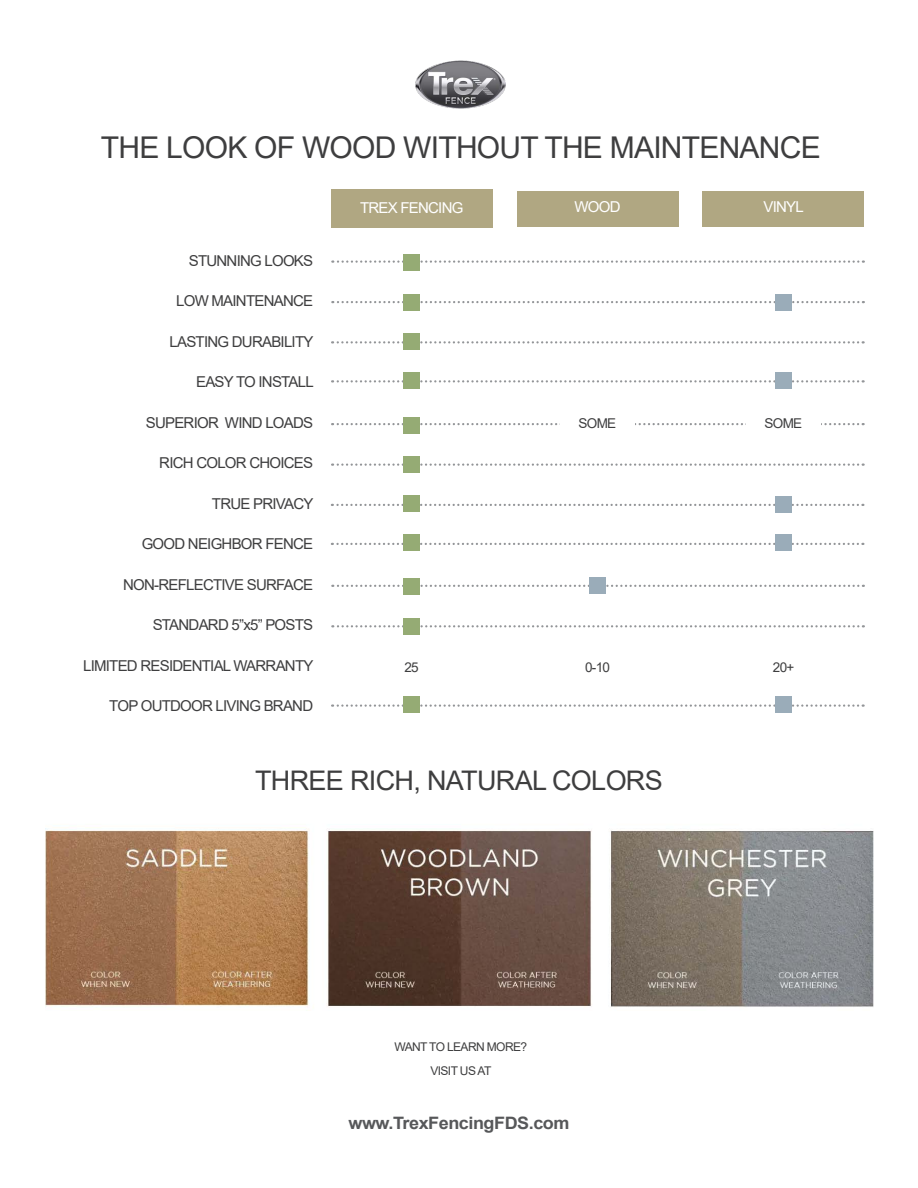
<style>
.page{position:relative;width:918px;height:1188px;background:#fff}
.page>*{position:absolute;margin:0;border:0;box-sizing:border-box;transform-origin:0 0}
.t1{font:30px "Arial";letter-spacing:-.025em;color:#3e3e3f}
.t2{font:27px "Arial";letter-spacing:-.025em;color:#3e3e3f}
.t3{font:700 17.1px "Arial";letter-spacing:-.025em;color:#57585a;scale:1.05 1}
.t4{font:15px "Arial";letter-spacing:-.05em;color:#3e3e3f}
.t5{font:15px "Arial";letter-spacing:-.05em;color:#fff}
.t6{font:13.5px "Arial";letter-spacing:-.05em;color:#3e3e3f}
.t7{font:12px "Arial";letter-spacing:-.05em;color:#3e3e3f}
</style>
<div class="page">
<img style="left:45px;top:828px;width:828px;height:179px">
<div style="left:331px;top:190px;width:161px;height:35px;background:#b0a782"></div>
<div style="left:331px;top:192px;width:161px;height:35px;background:#b0a782"></div>
<div style="left:517px;top:191px;width:161px;height:35px;background:#b0a782"></div>
<div style="left:703px;top:191px;width:161px;height:35px;background:#b0a782"></div>
<svg style="left:332px;top:260px;width:532px;height:3px"></svg>
<svg style="left:332px;top:301px;width:532px;height:2px"></svg>
<svg style="left:332px;top:341px;width:532px;height:3px"></svg>
<svg style="left:332px;top:380px;width:532px;height:2px"></svg>
<div style="left:403px;top:254px;width:17px;height:17px;background:#95ab74"></div>
<div style="left:403px;top:294px;width:17px;height:16px;background:#95ab74"></div>
<div style="left:403px;top:333px;width:17px;height:17px;background:#95ab74"></div>
<div style="left:403px;top:372px;width:17px;height:17px;background:#95ab74"></div>
<div style="left:775px;top:294px;width:17px;height:16px;background:#9aacb9"></div>
<div style="left:775px;top:372px;width:17px;height:17px;background:#9aacb9"></div>
<svg style="left:332px;top:423px;width:532px;height:2px"></svg>
<svg style="left:332px;top:464px;width:532px;height:2px"></svg>
<svg style="left:332px;top:504px;width:531px;height:2px"></svg>
<svg style="left:332px;top:543px;width:531px;height:2px"></svg>
<div style="left:403px;top:417px;width:17px;height:17px;background:#95ab74"></div>
<div style="left:403px;top:456px;width:17px;height:17px;background:#95ab74"></div>
<div style="left:403px;top:495px;width:17px;height:17px;background:#95ab74"></div>
<div style="left:403px;top:534px;width:17px;height:17px;background:#95ab74"></div>
<div style="left:775px;top:534px;width:17px;height:17px;background:#9aacb9"></div>
<div style="left:560px;top:418px;width:75px;height:12px;background:#fff"></div>
<div style="left:746px;top:418px;width:75px;height:12px;background:#fff"></div>
<div style="left:775px;top:497px;width:17px;height:16px;background:#9aacb9"></div>
<svg style="left:332px;top:585px;width:532px;height:2px"></svg>
<svg style="left:332px;top:625px;width:532px;height:2px"></svg>
<svg style="left:332px;top:704px;width:532px;height:3px"></svg>
<div style="left:403px;top:579px;width:17px;height:16px;background:#95ab74"></div>
<div style="left:403px;top:618px;width:17px;height:17px;background:#95ab74"></div>
<div style="left:403px;top:696px;width:17px;height:17px;background:#95ab74"></div>
<div style="left:589px;top:578px;width:17px;height:16px;background:#9aacb9"></div>
<div style="left:775px;top:696px;width:17px;height:17px;background:#9aacb9"></div>
<img style="left:415px;top:61px;width:90px;height:47px">
<p class="t1" style="left:101px;top:127px;width:721px">THE LOOK OF WOOD WITHOUT THE MAINTENANCE</p>
<p class="t4" style="left:189px;top:250px;width:126px">STUNNING LOOKS</p>
<p class="t4" style="left:176px;top:291px;width:139px">LOW MAINTENANCE</p>
<p class="t4" style="left:170px;top:331px;width:145px">LASTING DURABILITY</p>
<p class="t4" style="left:196px;top:372px;width:119px">EASY TO INSTALL</p>
<p class="t4" style="left:146px;top:412px;width:169px">SUPERIOR WIND LOADS</p>
<p class="t4" style="left:159px;top:453px;width:155px">RICH COLOR CHOICES</p>
<p class="t4" style="left:212px;top:493px;width:103px">TRUE PRIVACY</p>
<p class="t4" style="left:142px;top:534px;width:173px">GOOD NEIGHBOR FENCE</p>
<p class="t4" style="left:123px;top:574px;width:192px">NON-REFLECTIVE SURFACE</p>
<p class="t4" style="left:153px;top:615px;width:162px">STANDARD 5”x5” POSTS</p>
<p class="t4" style="left:83px;top:655px;width:232px">LIMITED RESIDENTIAL WARRANTY</p>
<p class="t4" style="left:109px;top:696px;width:205px">TOP OUTDOOR LIVING BRAND</p>
<p class="t5" style="left:360px;top:195px;width:105px">TREX FENCING</p>
<p class="t5" style="left:575px;top:196px;width:48px">WOOD</p>
<p class="t5" style="left:764px;top:196px;width:42px">VINYL</p>
<p class="t6" style="left:579px;top:414px;width:39px">SOME</p>
<p class="t6" style="left:765px;top:414px;width:39px">SOME</p>
<p class="t6" style="left:404px;top:658px;width:16px">25</p>
<p class="t6" style="left:585px;top:658px;width:26px">0-10</p>
<p class="t6" style="left:773px;top:658px;width:23px">20+</p>
<p class="t2" style="left:255px;top:762px;width:409px">THREE RICH, NATURAL COLORS</p>
<p class="t7" style="left:394px;top:1039px;width:134px">WANT TO LEARN MORE?</p>
<p class="t7" style="left:430px;top:1063px;width:62px">VISIT US AT</p>
<p class="t3" style="left:349px;top:1111px;width:212px">www.TrexFencingFDS.com</p>
</div>
